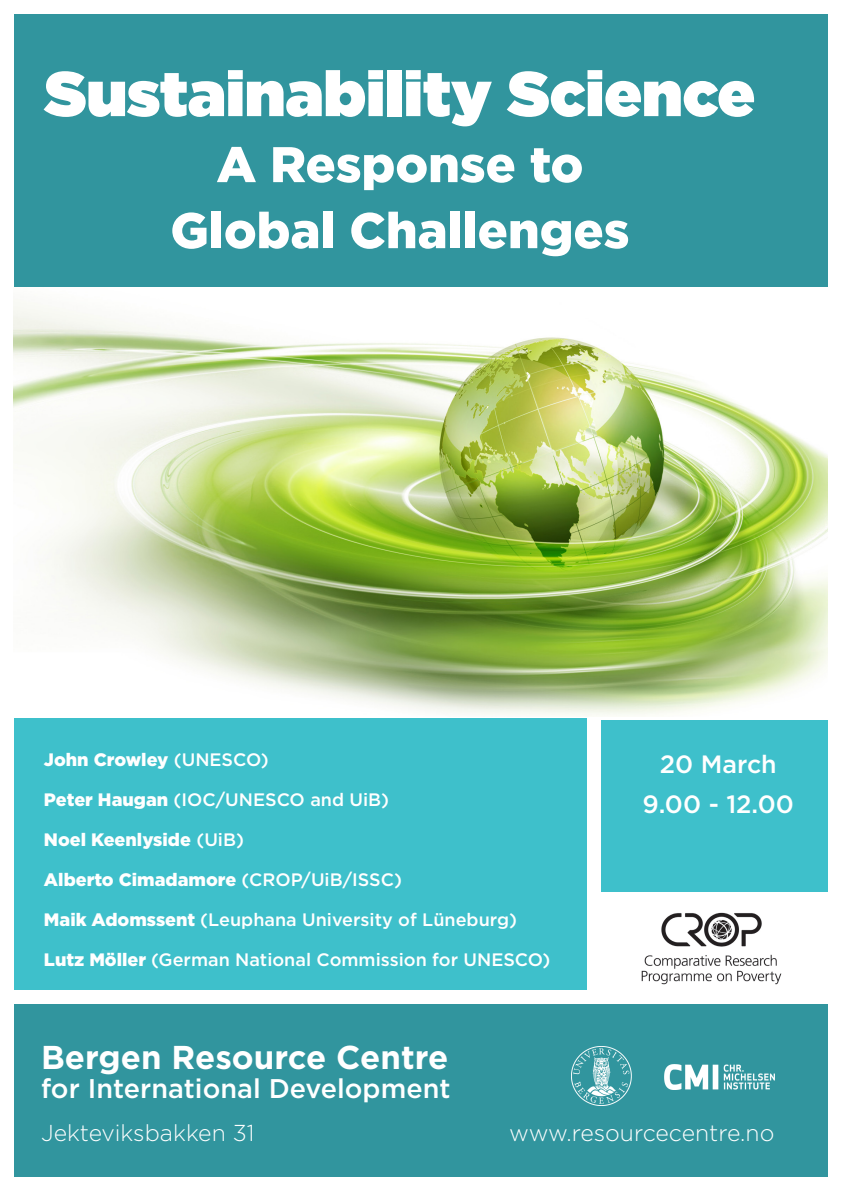
<style>
.page{position:relative;width:842px;height:1191px;background:#fff}
.page>*{position:absolute;margin:0;border:0;box-sizing:border-box;transform-origin:0 0}
.t1{font:900 63px "Gotham";color:#fff}
.t2{font:900 50px "Gotham";color:#fff}
.t3{font:700 33px "Gotham";color:#fff}
.t4{font:500 27px "Gotham";color:#fff}
.t5{font:500 25px "Gotham";color:#fff}
.t6{font:300 23px "Gotham";color:#fff}
.t7{font:500 18px "Gotham";color:#fff}
.t8{font:900 18px "Gotham";color:#fff}
.s1{font-weight:500}
.s2{font-weight:900}
</style>
<div class="page">
<div style="left:14px;top:14px;width:813px;height:275px;background:#31959e"></div>
<div style="left:601px;top:720px;width:227px;height:171px;background:#3ec0cb"></div>
<div style="left:14px;top:718px;width:572px;height:271px;background:#3ec0cb"></div>
<img style="left:14px;top:288px;width:813px;height:428px">
<div style="left:14px;top:1004px;width:814px;height:172px;background:#31959e"></div>
<img style="left:665px;top:1064px;width:109px;height:25px">
<img style="left:571px;top:1046px;width:60px;height:59px">
<img style="left:641px;top:912px;width:140px;height:72px">
<p class="t1" style="left:45px;top:49px;width:712px">Sustainability Science</p>
<p class="t2" style="left:216px;top:130px;width:368px">A Response to</p>
<p class="t2" style="left:170px;top:196px;width:461px">Global Challenges</p>
<p class="t8" style="left:44px;top:747px;width:226px">John Crowley <span class="s1">(UNESCO)</span></p>
<p class="t7" style="left:44px;top:787px;width:347px"><span class="s2">Peter Haugan</span> (IOC/UNESCO and UiB)</p>
<p class="t8" style="left:44px;top:827px;width:202px">Noel Keenlyside <span class="s1">(UiB)</span></p>
<p class="t8" style="left:44px;top:867px;width:359px">Alberto Cimadamore <span class="s1">(CROP/UiB/ISSC)</span></p>
<p class="t7" style="left:44px;top:907px;width:475px"><span class="s2">Maik Adomssent</span> (Leuphana University of Lüneburg)</p>
<p class="t7" style="left:44px;top:947px;width:508px"><span class="s2">Lutz Möller</span> (German National Commission for UNESCO)</p>
<p class="t5" style="left:660px;top:748px;width:118px">20 March</p>
<p class="t5" style="left:643px;top:788px;width:153px">9.00 - 12.00</p>
<p class="t3" style="left:41px;top:1035px;width:409px">Bergen Resource Centre</p>
<p class="t4" style="left:41px;top:1070px;width:411px">for International Development</p>
<p class="t6" style="left:41px;top:1118px;width:215px">Jekteviksbakken 31</p>
<p class="t6" style="left:509px;top:1118px;width:267px">www.resourcecentre.no</p>
</div>
